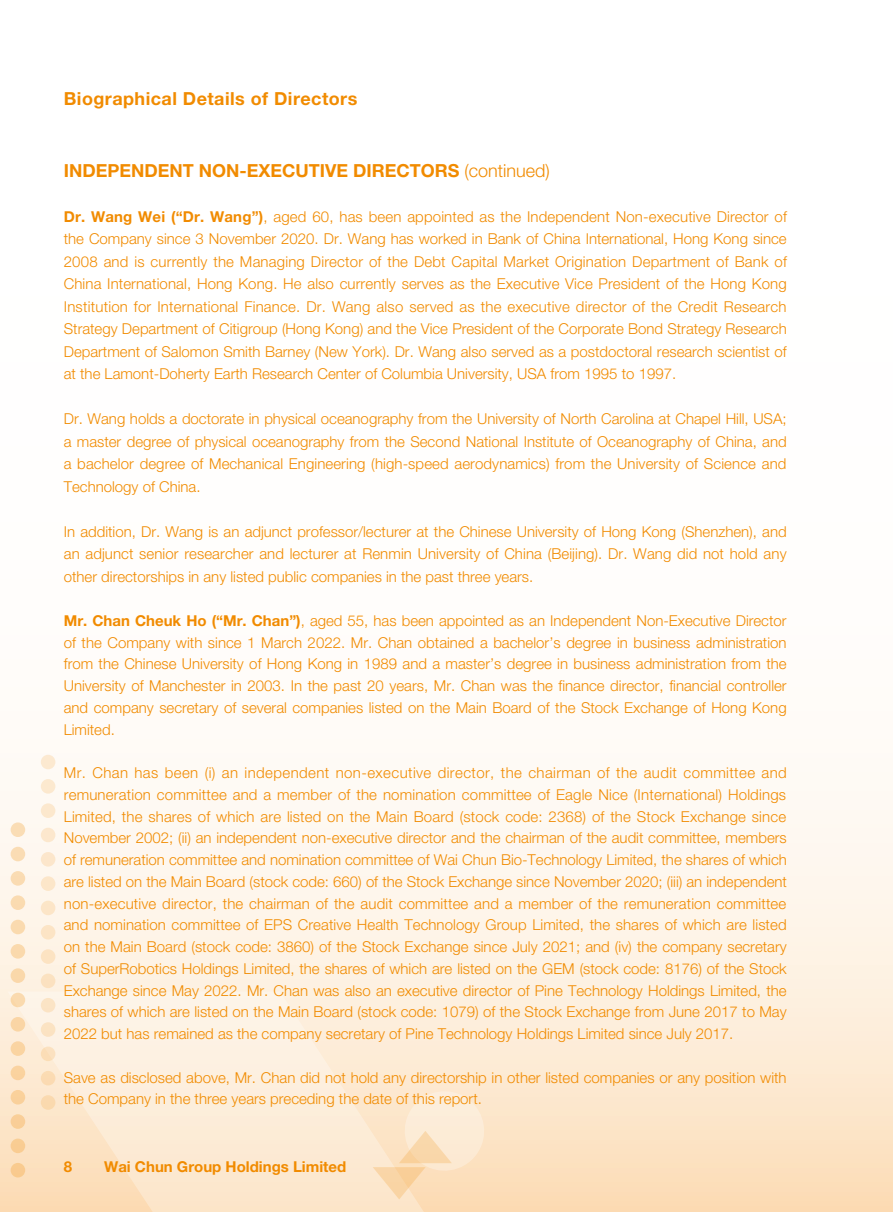
<style>
.page{position:relative;width:893px;height:1212px;background:#fff}
.page>*{position:absolute;margin:0;border:0;box-sizing:border-box;transform-origin:0 0}
.t1{font:700 18px "Helvetica Neue LT Std";color:#f18b00}
.t2{font:700 18px "Helvetica Neue LT Std";letter-spacing:.025em;color:#f18b00}
.t3{font:300 15px/21.8px "Helvetica Neue LT Std";color:#f18b00;text-align:justify}
.t4{font:700 15px "Helvetica Neue LT Std";color:#f18b00}
.s1{font-weight:300}
.s2{font-weight:700}
</style>
<div class="page">
<svg style="left:0;top:754px;width:893px;height:458px"></svg>
<svg style="left:7px;top:991px;width:437px;height:221px;background:#fcebd6"></svg>
<svg style="left:41px;top:755px;width:14px;height:355px;background:#fcebd6"></svg>
<svg style="left:11px;top:822px;width:14px;height:355px;background:#fbe2c1"></svg>
<svg style="left:373px;top:1091px;width:111px;height:108px;background:#fbe3c6"></svg>
<p class="t2" style="left:64px;top:88px;width:295px">Biographical Details of Directors</p>
<p class="t1" style="left:64px;top:159px;width:488px">INDEPENDENT NON-EXECUTIVE DIRECTORS <span class="s1">(continued)</span></p>
<p class="t3" style="left:64px;top:205px;width:725px;line-height:22.5px"><span class="s2">Dr. Wang Wei (“Dr. Wang”)</span>, aged 60, has been appointed as the Independent Non-executive Director of the Company since 3 November 2020. Dr. Wang has worked in Bank of China International, Hong Kong since 2008 and is currently the Managing Director of the Debt Capital Market Origination Department of Bank of China International, Hong Kong. He also currently serves as the Executive Vice President of the Hong Kong Institution for International Finance. Dr. Wang also served as the executive director of the Credit Research Strategy Department of Citigroup (Hong Kong) and the Vice President of the Corporate Bond Strategy Research Department of Salomon Smith Barney (New York). Dr. Wang also served as a postdoctoral research scientist of at the Lamont-Doherty Earth Research Center of Columbia University, USA from 1995 to 1997.</p>
<p class="t3" style="left:64px;top:407px;width:724px;line-height:22.5px">Dr. Wang holds a doctorate in physical oceanography from the University of North Carolina at Chapel Hill, USA; a master degree of physical oceanography from the Second National Institute of Oceanography of China, and a bachelor degree of Mechanical Engineering (high-speed aerodynamics) from the University of Science and Technology of China.</p>
<p class="t3" style="left:64px;top:520px;width:724px;line-height:22.5px">In addition, Dr. Wang is an adjunct professor/lecturer at the Chinese University of Hong Kong (Shenzhen), and an adjunct senior researcher and lecturer at Renmin University of China (Beijing). Dr. Wang did not hold any other directorships in any listed public companies in the past three years.</p>
<p class="t3" style="left:64px;top:609px;width:724px"><span class="s2">Mr. Chan Cheuk Ho (“Mr. Chan”)</span>, aged 55, has been appointed as an Independent Non-Executive Director of the Company with since 1 March 2022. Mr. Chan obtained a bachelor’s degree in business administration from the Chinese University of Hong Kong in 1989 and a master’s degree in business administration from the University of Manchester in 2003. In the past 20 years, Mr. Chan was the finance director, financial controller and company secretary of several companies listed on the Main Board of the Stock Exchange of Hong Kong Limited.</p>
<p class="t3" style="left:64px;top:761px;width:725px">Mr. Chan has been (i) an independent non-executive director, the chairman of the audit committee and remuneration committee and a member of the nomination committee of Eagle Nice (International) Holdings Limited, the shares of which are listed on the Main Board (stock code: 2368) of the Stock Exchange since November 2002; (ii) an independent non-executive director and the chairman of the audit committee, members of remuneration committee and nomination committee of Wai Chun Bio-Technology Limited, the shares of which are listed on the Main Board (stock code: 660) of the Stock Exchange since November 2020; (iii) an independent non-executive director, the chairman of the audit committee and a member of the remuneration committee and nomination committee of EPS Creative Health Technology Group Limited, the shares of which are listed on the Main Board (stock code: 3860) of the Stock Exchange since July 2021; and (iv) the company secretary of SuperRobotics Holdings Limited, the shares of which are listed on the GEM (stock code: 8176) of the Stock Exchange since May 2022. Mr. Chan was also an executive director of Pine Technology Holdings Limited, the shares of which are listed on the Main Board (stock code: 1079) of the Stock Exchange from June 2017 to May 2022 but has remained as the company secretary of Pine Technology Holdings Limited since July 2017.</p>
<p class="t3" style="left:64px;top:1066px;width:724px">Save as disclosed above, Mr. Chan did not hold any directorship in other listed companies or any position with the Company in the three years preceding the date of this report.</p>
<p class="t4" style="left:64px;top:1157px;width:10px">8</p>
<p class="t4" style="left:104px;top:1157px;width:244px">Wai Chun Group Holdings Limited</p>
</div>
